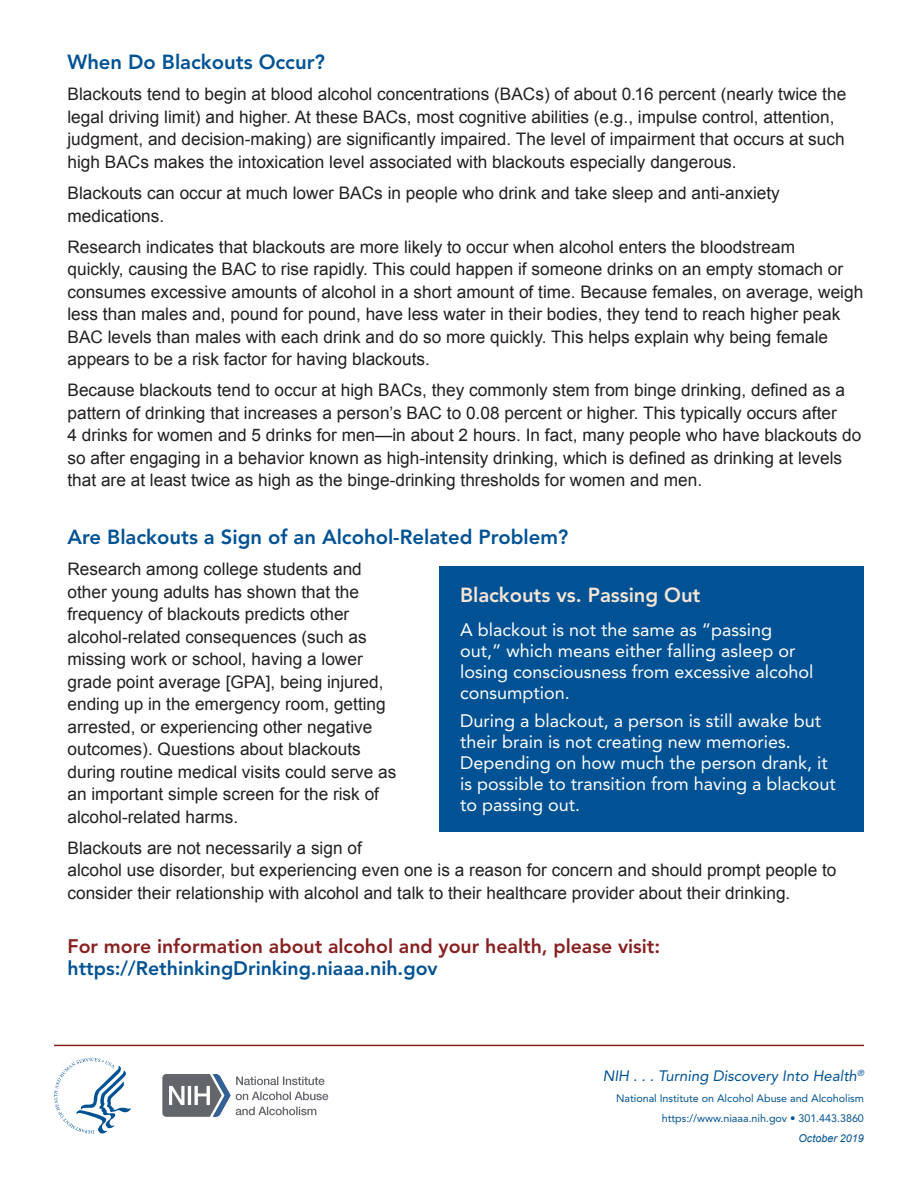
<style>
.page{position:relative;width:918px;height:1188px;background:#fff}
.page>*{position:absolute;margin:0;border:0;box-sizing:border-box;transform-origin:0 0}
.t1{font:800 20.25px "Avenir LT Std";color:#005294}
.t2{font:800 20.25px "Avenir LT Std";color:#f6e4d6}
.t3{font:800 19.5px/22.5px "Avenir LT Std";color:#872021}
.t4{font:18px/21px "Avenir LT Std";color:#fff}
.t5{font:17.25px/22.5px "Arial";color:#231f20}
.t6{font:italic 15px "Avenir LT Std";color:#005294}
.t7{font:10.8px/20.2px "Avenir LT Std";letter-spacing:-.005em;color:#005294;text-align:right}
.t8{font:italic 10.8px "Arial";color:#005294}
.s1{color:#862120}
.s2{color:#005294}
</style>
<div class="page">
<hr style="left:54px;top:1045px;width:810px;height:1px;background:#872021">
<div style="left:440px;top:566px;width:424px;height:265px;background:#005294"></div>
<svg style="left:54px;top:1058px;width:77px;height:75px"></svg>
<svg style="left:162px;top:1074px;width:166px;height:43px"></svg>
<h2 class="t1" style="left:68px;top:50px;width:259px">When Do Blackouts Occur?</h2>
<p class="t5" style="left:68px;top:83px;width:780px">Blackouts tend to begin at blood alcohol concentrations (BACs) of about 0.16 percent (nearly twice the legal driving limit) and higher. At these BACs, most cognitive abilities (e.g., impulse control, attention, judgment, and decision-making) are significantly impaired. The level of impairment that occurs at such high BACs makes the intoxication level associated with blackouts especially dangerous.</p>
<p class="t5" style="left:68px;top:182px;width:714px">Blackouts can occur at much lower BACs in people who drink and take sleep and anti-anxiety medications.</p>
<p class="t5" style="left:68px;top:236px;width:797px">Research indicates that blackouts are more likely to occur when alcohol enters the bloodstream<br>quickly, causing the BAC to rise rapidly. This could happen if someone drinks on an empty stomach or consumes excessive amounts of alcohol in a short amount of time. Because females, on average, weigh less than males and, pound for pound, have less water in their bodies, they tend to reach higher peak BAC levels than males with each drink and do so more quickly. This helps explain why being female appears to be a risk factor for having blackouts.</p>
<p class="t5" style="left:68px;top:379px;width:795px">Because blackouts tend to occur at high BACs, they commonly stem from binge drinking, defined as a pattern of drinking that increases a person’s BAC to 0.08 percent or higher. This typically occurs after<br>4 drinks for women and 5 drinks for men—in about 2 hours. In fact, many people who have blackouts do so after engaging in a behavior known as high-intensity drinking, which is defined as drinking at levels that are at least twice as high as the binge-drinking thresholds for women and men.</p>
<h2 class="t1" style="left:68px;top:525px;width:502px">Are Blackouts a Sign of an Alcohol-Related Problem?</h2>
<p class="t5" style="left:68px;top:558px;width:330px">Research among college students and other young adults has shown that the frequency of blackouts predicts other alcohol-related consequences (such as missing work or school, having a lower grade point average [GPA], being injured, ending up in the emergency room, getting arrested, or experiencing other negative outcomes). Questions about blackouts during routine medical visits could serve as an important simple screen for the risk of alcohol-related harms.</p>
<p class="t5" style="left:68px;top:837px;width:771px">Blackouts are not necessarily a sign of<br>alcohol use disorder, but experiencing even one is a reason for concern and should prompt people to consider their relationship with alcohol and talk to their healthcare provider about their drinking.</p>
<p class="t3" style="left:68px;top:935px;width:594px">For more information about alcohol and your hea<span class="s1">lth, please</span> visit: <span class="s2">https://RethinkingDrinking.niaaa.nih.gov</span></p>
<h3 class="t2" style="left:460px;top:583px;width:242px">Blackouts vs. Passing Out</h3>
<p class="t4" style="left:460px;top:620px;width:355px">A blackout is not the same as “passing out,” which means either falling asleep or losing consciousness from excessive alcohol consumption.</p>
<p class="t4" style="left:460px;top:711px;width:377px">During a blackout, a person is still awake but their brain is not creating new memories.<br>Depending on how much the person drank, it is possible to transition from having a blackout to passing out.</p>
<p class="t6" style="left:603px;top:1067px;width:263px">NIH . . . Turning Discovery Into Health<sup>®</sup></p>
<p class="t7" style="left:616px;top:1088px;width:249px">National Institute on Alcohol Abuse and Alcoholism https://www.niaaa.nih.gov • 301.443.3860</p>
<p class="t8" style="left:799px;top:1131px;width:67px">October 2019</p>
</div>
